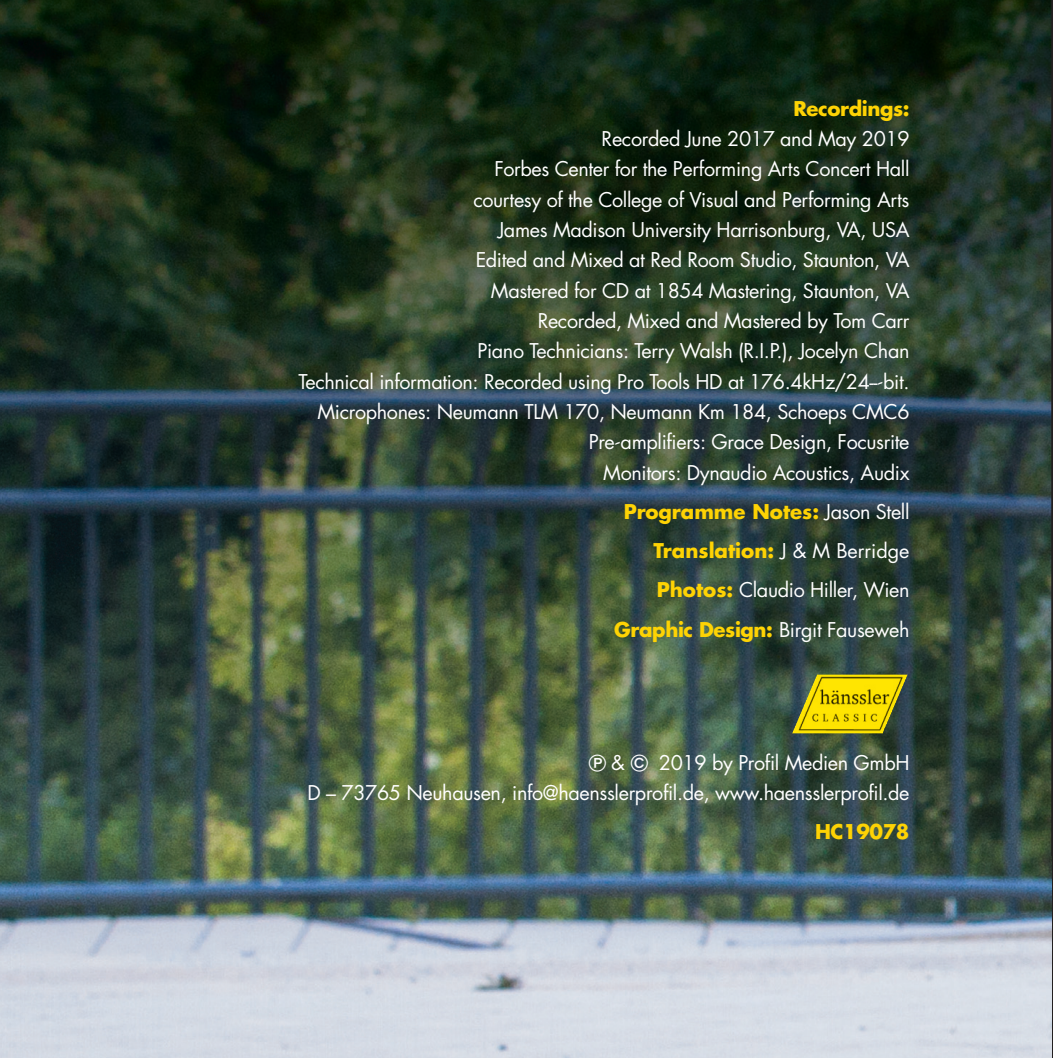
<style>
.page{position:relative;width:1053px;height:1058px;background:#fff}
.page>*{position:absolute;margin:0;border:0;box-sizing:border-box;transform-origin:0 0}
.t1{font:19.8px/30.3px "Futura";letter-spacing:-.02em;color:#fff;text-align:right}
.t2{font:700 19.8px "Futura";letter-spacing:-.02em;color:#fed304}
.t3{font:19.8px "Bundesbahn Pi Three";color:#fff}
.s1{font-family:"Trattatello"}
.s2{font-weight:700;color:#fed304}
.s3{font-family:"Futura"}
</style>
<div class="page">
<img style="left:0;top:856px;width:1051px;height:202px">
<img style="left:0;top:0;width:1051px;height:856px">
<img style="left:792px;top:674px;width:116px;height:59px">
<svg style="left:631px;top:754px;width:17px;height:17px"></svg>
<p class="t2" style="left:793px;top:99px;width:118px">Recordings:</p>
<p class="t1" style="left:298px;top:125px;width:612px">Recorded June 2017 and May 2019<br>Forbes Center for the Performing Arts Concert Hall<br>courtesy of the College of Visual and Performing Arts<br>James Madison University Harrisonburg, VA, USA<br>Edited and Mixed at Red Room Studio, Staunton, VA<br>Mastered for CD at 1854 Mastering, Staunton, VA<br>Recorded, Mixed and Mastered by Tom Carr<br>Piano Technicians: Terry Walsh (R.I.P.), Jocelyn Chan<br>Technical information: Recorded using Pro Tools HD at 176.4kHz/24--<span class="s1">-</span>bit.<br>Microphones: Neumann TLM 170, Neumann Km 184, Schoeps CMC6<br>Pre<span class="s1">-</span>amplifiers: Grace Design, Focusrite<br>Monitors: Dynaudio Acoustics, Audix</p>
<p class="t1" style="left:614px;top:493px;width:297px;line-height:39.3px"><span class="s2">Programme Notes:</span> Jason Stell<br><span class="s2">Translation:</span> J &amp; M Berridge<br><span class="s2">Photos:</span> Claudio Hiller, Wien<br><span class="s2">Graphic Design:</span> Birgit Fauseweh</p>
<p class="t1" style="left:307px;top:749px;width:603px">2019 by Profil Medien GmbH<br>D – 73765 Neuhausen, info@haensslerprofil.de, www.haensslerprofil.de</p>
<p class="t2" style="left:815px;top:822px;width:96px">HC19078</p>
<p class="t3" style="left:588px;top:754px;width:38px">- <span class="s3">&amp;</span></p>
</div>
